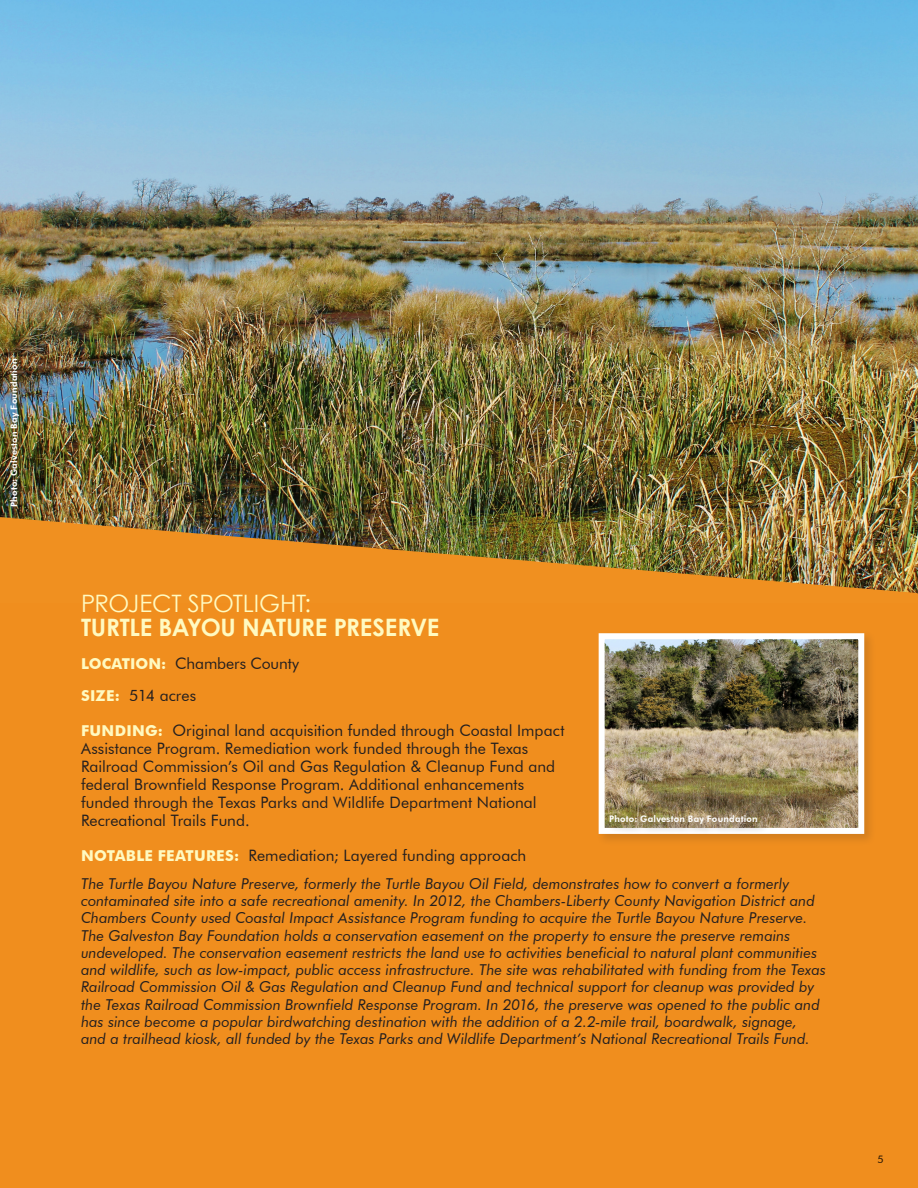
<style>
.page{position:relative;width:918px;height:1188px;background:#fff}
.page>*{position:absolute;margin:0;border:0;box-sizing:border-box;transform-origin:0 0}
.Heading_2_white{font:700 24px/24px "Century Gothic";letter-spacing:-.01em;color:#fffac1}
.Heading_2_white-2{font:15.75px/18.1px "Futura BT";color:#231f20}
.t1{font:italic 15px/17.2px "Futura BT";color:#231f20}
.t2{font:10.5px "Futura BT";color:#231f20}
.Heading_2{font:800 9px "Futura BT";letter-spacing:.025em;color:#fff}
.s1{font-weight:400}
.s2{font-weight:700;font-size:15px;color:#fffac1}
</style>
<div class="page">
<div style="left:0;top:603px;width:918px;height:585px;background:#f08e1e"></div>
<div style="left:596px;top:630px;width:280px;height:216px;background:#231f20;opacity:.15"></div>
<img style="left:606px;top:640px;width:251px;height:187px">
<div style="left:599px;top:633px;width:265px;height:201px;border:6px solid #fff"></div>
<img style="left:0;top:0;width:918px;height:517px">
<div style="left:607px;top:813px;width:162px;height:24px;background:#231f20;opacity:.5"></div>
<img style="left:0;top:517px;width:918px;height:86px">
<div style="left:8px;top:357px;width:23px;height:162px;background:#231f20;opacity:.5"></div>
<p class="Heading_2" style="left:8px;top:507px;width:150px;rotate:-90deg">Photo: Galveston Bay Foundation</p>
<p class="Heading_2_white" style="left:81px;top:591px;width:360px"><span class="s1">PROJECT SPOTLIGHT:<br></span>TURTLE BAYOU NATURE PRESERVE</p>
<p class="Heading_2_white-2" style="left:81px;top:654px;width:220px"><span class="s2">LOCATION:</span> Chambers County</p>
<p class="Heading_2_white-2" style="left:81px;top:686px;width:117px"><span class="s2">SIZE:</span> 514 acres</p>
<p class="Heading_2_white-2" style="left:81px;top:721px;width:485px"><span class="s2">FUNDING:</span> Original land acquisition funded through Coastal Impact Assistance Program. Remediation work funded through the Texas Railroad Commission’s Oil and Gas Regulation &amp; Cleanup Fund and federal Brownfield Response Program. Additional enhancements funded through the Texas Parks and Wildlife Department National Recreational Trails Fund.</p>
<p class="Heading_2_white-2" style="left:81px;top:846px;width:447px"><span class="s2">NOTABLE FEATURES:</span> Remediation; Layered funding approach</p>
<p class="Heading_2" style="left:609px;top:814px;width:150px">Photo: Galveston Bay Foundation</p>
<p class="t1" style="left:81px;top:875px;width:747px">The Turtle Bayou Nature Preserve, formerly the Turtle Bayou Oil Field, demonstrates how to convert a formerly contaminated site into a safe recreational amenity. In 2012, the Chambers-Liberty County Navigation District and Chambers County used Coastal Impact Assistance Program funding to acquire the Turtle Bayou Nature Preserve.<br>The Galveston Bay Foundation holds a conservation easement on the property to ensure the preserve remains undeveloped. The conservation easement restricts the land use to activities beneficial to natural plant communities and wildlife, such as low-impact, public access infrastructure. The site was rehabilitated with funding from the Texas Railroad Commission Oil &amp; Gas Regulation and Cleanup Fund and technical support for cleanup was provided by the Texas Railroad Commission Brownfield Response Program. In 2016, the preserve was opened to the public and has since become a popular birdwatching destination with the addition of a 2.2-mile trail, boardwalk, signage,<br>and a trailhead kiosk, all funded by the Texas Parks and Wildlife Department’s National Recreational Trails Fund.</p>
<p class="t2" style="left:877px;top:1153px;width:8px">5</p>
</div>
